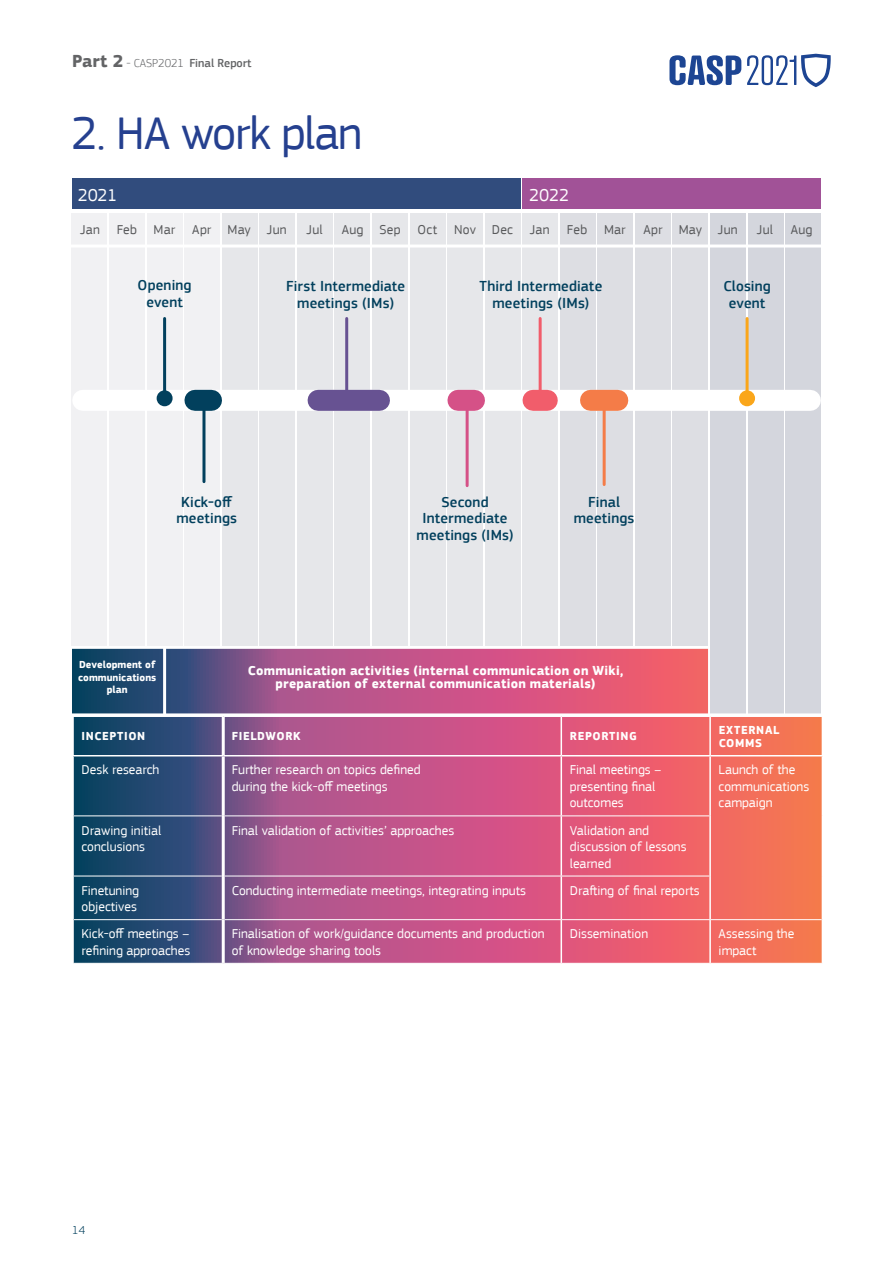
<style>
.page{position:relative;width:893px;height:1263px;background:#fff}
.page>*{position:absolute;margin:0;border:0;box-sizing:border-box;transform-origin:0 0}
.t1{font:48px "EC Square Sans Pro";letter-spacing:-.02em;color:#25408f}
.t2{font:18px "EC Square Sans Pro";letter-spacing:-.005em;color:#fff}
.t3{font:500 15px/16.5px "EC Square Sans Pro";letter-spacing:.01em;color:#02405d;text-align:center}
.t4{font:13.5px/16.5px "EC Square Sans Pro";color:#fff}
.t5{font:700 13.5px/13.5px "EC Square Sans Pro";letter-spacing:.015em;color:#fff;text-align:center}
.t6{font:13.5px "EC Square Sans Pro";letter-spacing:.015em;color:#58595b}
.t7{font:700 12px/13.5px "EC Square Sans Pro";letter-spacing:.05em;color:#fff}
.t8{font:500 12px "EC Square Sans Pro";color:#636466}
.t9{font:300 12px "EC Square Sans Pro";color:#02405d}
.t10{font:700 10.5px/12.6px "EC Square Sans Pro";color:#fff;text-align:center}
.s1{font-weight:700;font-size:18px}
.s2{font-weight:300}
</style>
<div class="page">
<div style="left:72px;top:213px;width:35px;height:444px;background:#f1f1f3"></div>
<div style="left:297px;top:213px;width:36px;height:444px;background:#e6e7ea"></div>
<div style="left:522px;top:213px;width:36px;height:444px;background:#e6e7ea"></div>
<div style="left:147px;top:213px;width:35px;height:444px;background:#f1f1f3"></div>
<div style="left:372px;top:213px;width:36px;height:444px;background:#e6e7ea"></div>
<div style="left:598px;top:213px;width:35px;height:444px;background:#dddee3"></div>
<div style="left:184px;top:213px;width:36px;height:444px;background:#f1f1f3"></div>
<div style="left:410px;top:213px;width:35px;height:444px;background:#e6e7ea"></div>
<div style="left:635px;top:213px;width:36px;height:444px;background:#dddee3"></div>
<div style="left:109px;top:213px;width:36px;height:444px;background:#f1f1f3"></div>
<div style="left:335px;top:213px;width:35px;height:444px;background:#e6e7ea"></div>
<div style="left:560px;top:213px;width:35px;height:444px;background:#dddee3"></div>
<div style="left:222px;top:213px;width:35px;height:444px;background:#e6e7ea"></div>
<div style="left:447px;top:213px;width:36px;height:444px;background:#e6e7ea"></div>
<div style="left:673px;top:213px;width:35px;height:444px;background:#dddee3"></div>
<div style="left:260px;top:213px;width:35px;height:444px;background:#e6e7ea"></div>
<div style="left:485px;top:213px;width:35px;height:444px;background:#e6e7ea"></div>
<svg style="left:73px;top:649px;width:635px;height:64px;background:#a3537d"></svg>
<div style="left:70px;top:646px;width:753px;height:70px;border:2px solid #fff"></div>
<hr style="left:163px;top:646px;width:3px;height:68px;background:#fff">
<hr style="left:708px;top:646px;width:3px;height:68px;background:#fff">
<div style="left:72px;top:179px;width:448px;height:30px;background:#314c7d"></div>
<div style="left:522px;top:179px;width:299px;height:30px;background:#a15297"></div>
<div style="left:711px;top:647px;width:118px;height:69px;background:#fff"></div>
<div style="left:785px;top:213px;width:36px;height:503px;background:#d4d6dd"></div>
<div style="left:748px;top:213px;width:35px;height:503px;background:#d4d6dd"></div>
<div style="left:710px;top:213px;width:36px;height:503px;background:#d4d6dd"></div>
<hr style="left:65px;top:244px;width:781px;height:3px;background:#fff">
<svg style="left:83px;top:390px;width:727px;height:21px;fill:#fff"></svg>
<div style="left:318px;top:390px;width:61px;height:21px;background:#675292"></div>
<div style="left:195px;top:390px;width:16px;height:21px;background:#02405d"></div>
<div style="left:458px;top:390px;width:16px;height:21px;background:#d55187"></div>
<div style="left:533px;top:390px;width:14px;height:21px;background:#f15d6b"></div>
<div style="left:590px;top:390px;width:28px;height:21px;background:#f47c48"></div>
<div style="left:157px;top:390px;width:16px;height:16px;background:#02405d;border-radius:50%"></div>
<hr style="left:163px;top:318px;width:3px;height:81px;background:#02405d">
<hr style="left:202px;top:401px;width:3px;height:81px;background:#02405d">
<hr style="left:466px;top:405px;width:3px;height:81px;background:#d55187">
<hr style="left:345px;top:318px;width:3px;height:81px;background:#675292">
<hr style="left:539px;top:318px;width:3px;height:81px;background:#f15d6b">
<hr style="left:603px;top:404px;width:3px;height:81px;background:#f47c48">
<div style="left:739px;top:390px;width:16px;height:16px;background:#faa61a;border-radius:50%"></div>
<hr style="left:746px;top:318px;width:3px;height:81px;background:#faa61a">
<hr style="left:65px;top:713px;width:764px;height:3px;background:#fff">
<svg style="left:74px;top:717px;width:748px;height:246px;background:#af5878"></svg>
<hr style="left:561px;top:717px;width:1px;height:38px;background:#fff">
<hr style="left:709px;top:717px;width:2px;height:38px;background:#fff">
<hr style="left:561px;top:756px;width:1px;height:59px;background:#fff">
<hr style="left:709px;top:756px;width:2px;height:60px;background:#fff">
<hr style="left:561px;top:816px;width:1px;height:60px;background:#fff">
<hr style="left:709px;top:816px;width:2px;height:60px;background:#fff">
<hr style="left:561px;top:876px;width:1px;height:43px;background:#fff">
<hr style="left:709px;top:876px;width:2px;height:43px;background:#fff">
<hr style="left:561px;top:920px;width:1px;height:43px;background:#fff">
<hr style="left:709px;top:920px;width:2px;height:43px;background:#fff">
<hr style="left:74px;top:815px;width:148px;height:1px;background:#fff">
<hr style="left:225px;top:815px;width:336px;height:1px;background:#fff">
<hr style="left:561px;top:815px;width:148px;height:1px;background:#fff">
<hr style="left:74px;top:876px;width:148px;height:1px;background:#fff">
<hr style="left:225px;top:876px;width:336px;height:1px;background:#fff">
<hr style="left:561px;top:876px;width:148px;height:1px;background:#fff">
<hr style="left:74px;top:919px;width:148px;height:1px;background:#fff">
<hr style="left:225px;top:919px;width:336px;height:1px;background:#fff">
<hr style="left:561px;top:919px;width:149px;height:1px;background:#fff">
<hr style="left:710px;top:919px;width:112px;height:1px;background:#fff">
<hr style="left:222px;top:717px;width:3px;height:38px;background:#fff">
<hr style="left:222px;top:756px;width:3px;height:60px;background:#fff">
<hr style="left:222px;top:816px;width:3px;height:60px;background:#fff">
<hr style="left:222px;top:876px;width:3px;height:44px;background:#fff">
<hr style="left:222px;top:920px;width:3px;height:43px;background:#fff">
<hr style="left:72px;top:755px;width:151px;height:1px;background:#fff">
<hr style="left:223px;top:755px;width:338px;height:1px;background:#fff">
<hr style="left:561px;top:755px;width:149px;height:1px;background:#fff">
<hr style="left:710px;top:755px;width:113px;height:1px;background:#fff">
<svg style="left:669px;top:55px;width:72px;height:30px"></svg>
<svg style="left:747px;top:54px;width:84px;height:33px"></svg>
<p class="t8" style="left:72px;top:56px;width:181px"><span class="s1">Part 2</span> <span class="s2">- CASP2021</span> Final Report</p>
<h1 class="t1" style="left:71px;top:105px;width:293px">2. HA work plan</h1>
<h2 class="t2" style="left:78px;top:184px;width:41px">2021</h2>
<h2 class="t2" style="left:529px;top:184px;width:41px">2022</h2>
<p class="t6" style="left:80px;top:221px;width:97px">Jan Feb Mar</p>
<p class="t6" style="left:192px;top:221px;width:96px">Apr May Jun</p>
<p class="t6" style="left:307px;top:221px;width:18px">Jul</p>
<p class="t6" style="left:342px;top:221px;width:60px">Aug Sep</p>
<p class="t6" style="left:418px;top:221px;width:21px">Oct</p>
<p class="t6" style="left:454px;top:221px;width:60px">Nov Dec</p>
<p class="t6" style="left:530px;top:221px;width:21px">Jan</p>
<p class="t6" style="left:567px;top:221px;width:60px">Feb Mar</p>
<p class="t6" style="left:643px;top:221px;width:96px">Apr May Jun</p>
<p class="t6" style="left:757px;top:221px;width:18px">Jul</p>
<p class="t6" style="left:791px;top:221px;width:23px">Aug</p>
<p class="t3" style="left:138px;top:278px;width:55px">Opening event</p>
<p class="t3" style="left:479px;top:279px;width:124px">Third Intermediate meetings (IMs)</p>
<p class="t3" style="left:286px;top:279px;width:121px">First Intermediate meetings (IMs)</p>
<p class="t3" style="left:176px;top:494px;width:62px">Kick-off meetings</p>
<p class="t3" style="left:417px;top:494px;width:98px">Second<br>Intermediate meetings (IMs)</p>
<p class="t3" style="left:574px;top:494px;width:62px">Final meetings</p>
<p class="t10" style="left:78px;top:659px;width:80px">Development of communications plan</p>
<p class="t5" style="left:248px;top:664px;width:377px">Communication activities (internal communication on Wiki, preparation of external communication materials)</p>
<p class="t3" style="left:723px;top:279px;width:49px">Closing event</p>
<p class="t7" style="left:82px;top:730px;width:65px">INCEPTION</p>
<p class="t7" style="left:232px;top:730px;width:70px">FIELDWORK</p>
<p class="t7" style="left:570px;top:730px;width:68px">REPORTING</p>
<p class="t7" style="left:719px;top:723px;width:62px">EXTERNAL<br>COMMS</p>
<p class="t4" style="left:82px;top:762px;width:80px">Desk research</p>
<p class="t4" style="left:232px;top:762px;width:190px">Further research on topics defined during the kick-off meetings</p>
<p class="t4" style="left:570px;top:762px;width:93px">Final meetings – presenting final outcomes</p>
<p class="t4" style="left:719px;top:762px;width:92px">Launch of the communications campaign</p>
<p class="t4" style="left:82px;top:822px;width:81px">Drawing initial conclusions</p>
<p class="t4" style="left:232px;top:822px;width:224px">Final validation of activities’ approaches</p>
<p class="t4" style="left:570px;top:822px;width:118px">Validation and discussion of lessons learned</p>
<p class="t4" style="left:82px;top:882px;width:59px">Finetuning objectives</p>
<p class="t4" style="left:232px;top:882px;width:296px">Conducting intermediate meetings, integrating inputs</p>
<p class="t4" style="left:570px;top:882px;width:131px">Drafting of final reports</p>
<p class="t4" style="left:82px;top:926px;width:110px">Kick-off meetings – refining approaches</p>
<p class="t4" style="left:232px;top:926px;width:314px">Finalisation of work/guidance documents and production of knowledge sharing tools</p>
<p class="t4" style="left:570px;top:926px;width:80px">Dissemination</p>
<p class="t4" style="left:719px;top:926px;width:77px">Assessing the impact</p>
<p class="t9" style="left:72px;top:1223px;width:14px">14</p>
</div>
